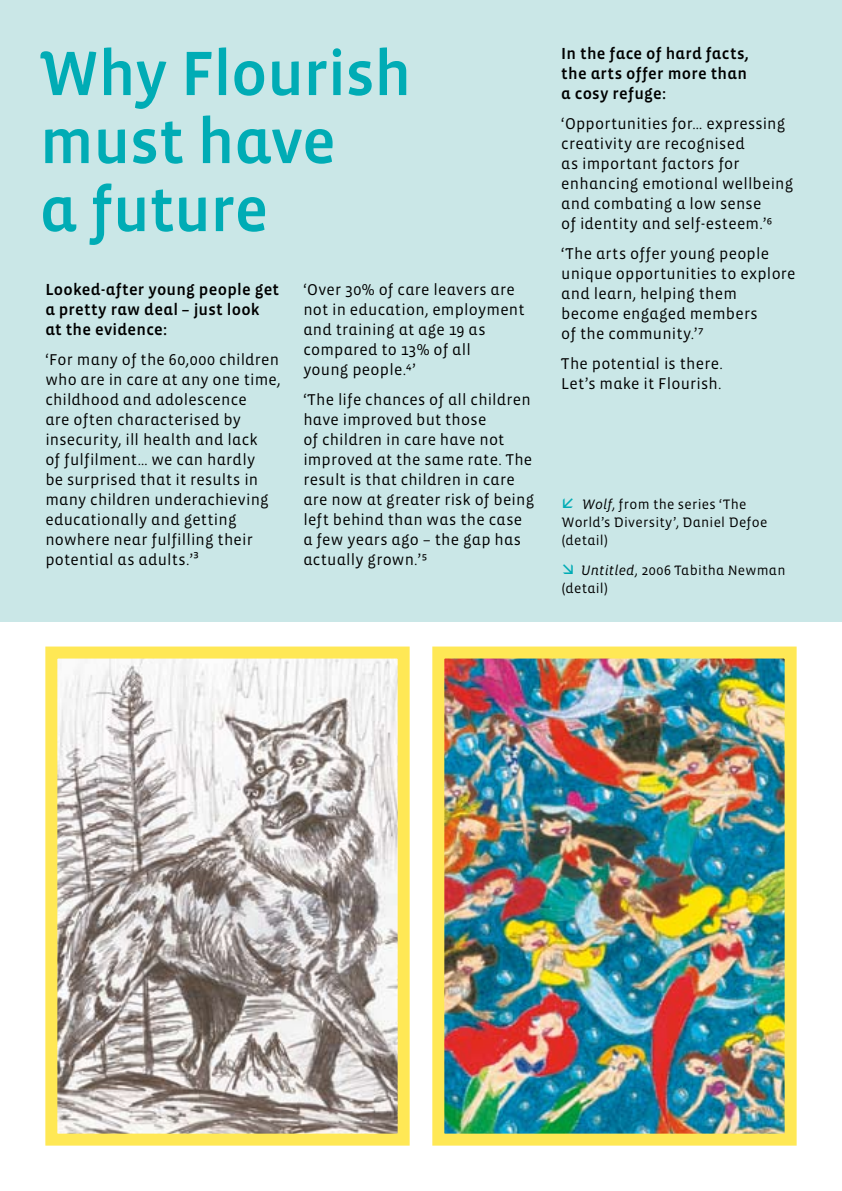
<style>
.page{position:relative;width:842px;height:1191px;background:#fff}
.page>*{position:absolute;margin:0;border:0;box-sizing:border-box;transform-origin:0 0}
.t1{font:500 64px/68px "Vista Sans OT";letter-spacing:-.015em;color:#00acb5}
.t2{font:500 16.4px/20px "Vista Sans OT";letter-spacing:.02em;color:#000}
.t3{font:16px/20px "Vista Sans OT";letter-spacing:.015em;color:#000}
.t4{font:14px/18px "Vista Sans OT";letter-spacing:.02em;color:#000}
.s1{font-style:italic}
</style>
<div class="page">
<img style="left:58px;top:659px;width:339px;height:473px">
<div style="left:0;top:0;width:842px;height:621px;background:#cae7e7"></div>
<img style="left:445px;top:659px;width:339px;height:473px">
<div style="left:45px;top:646px;width:365px;height:499px;border:12px solid #ffe855"></div>
<div style="left:432px;top:646px;width:365px;height:499px;border:12px solid #ffe855"></div>
<h1 class="t1" style="left:40px;top:41px;width:373px">Why Flourish must have<br>a future</h1>
<p class="t2" style="left:45px;top:280px;width:235px">Looked-after young people get a pretty raw deal – just look at the evidence:</p>
<p class="t3" style="left:45px;top:350px;width:237px">‘For many of the 60,000 children who are in care at any one time, childhood and adolescence<br>are often characterised by insecurity, ill health and lack<br>of fulfilment… we can hardly<br>be surprised that it results in many children underachieving educationally and getting nowhere near fulfilling their potential as adults.’³</p>
<p class="t3" style="left:303px;top:280px;width:223px">‘Over 30% of care leavers are not in education, employment and training at age 19 as compared to 13% of all<br>young people.4’</p>
<p class="t3" style="left:303px;top:390px;width:232px">‘The life chances of all children have improved but those<br>of children in care have not improved at the same rate. The result is that children in care are now at greater risk of being left behind than was the case a few years ago – the gap has actually grown.’5</p>
<p class="t2" style="left:561px;top:44px;width:189px">In the face of hard facts, the arts offer more than a cosy refuge:</p>
<p class="t3" style="left:561px;top:114px;width:233px">‘Opportunities for… expressing creativity are recognised<br>as important factors for enhancing emotional wellbeing and combating a low sense<br>of identity and self-esteem.’6</p>
<p class="t3" style="left:561px;top:244px;width:236px">‘The arts offer young people unique opportunities to explore and learn, helping them become engaged members<br>of the community.’7</p>
<p class="t3" style="left:561px;top:354px;width:163px">The potential is there.<br>Let’s make it Flourish.</p>
<p class="t4" style="left:562px;top:496px;width:207px;text-indent:20px"><span class="s1">Wolf</span>, from the series ‘The<br>World’s Diversity’, Daniel Defoe (detail)</p>
<p class="t4" style="left:562px;top:562px;width:225px;text-indent:19px"><span class="s1">Untitled</span>, 2006 Tabitha Newman (detail)</p>
</div>
